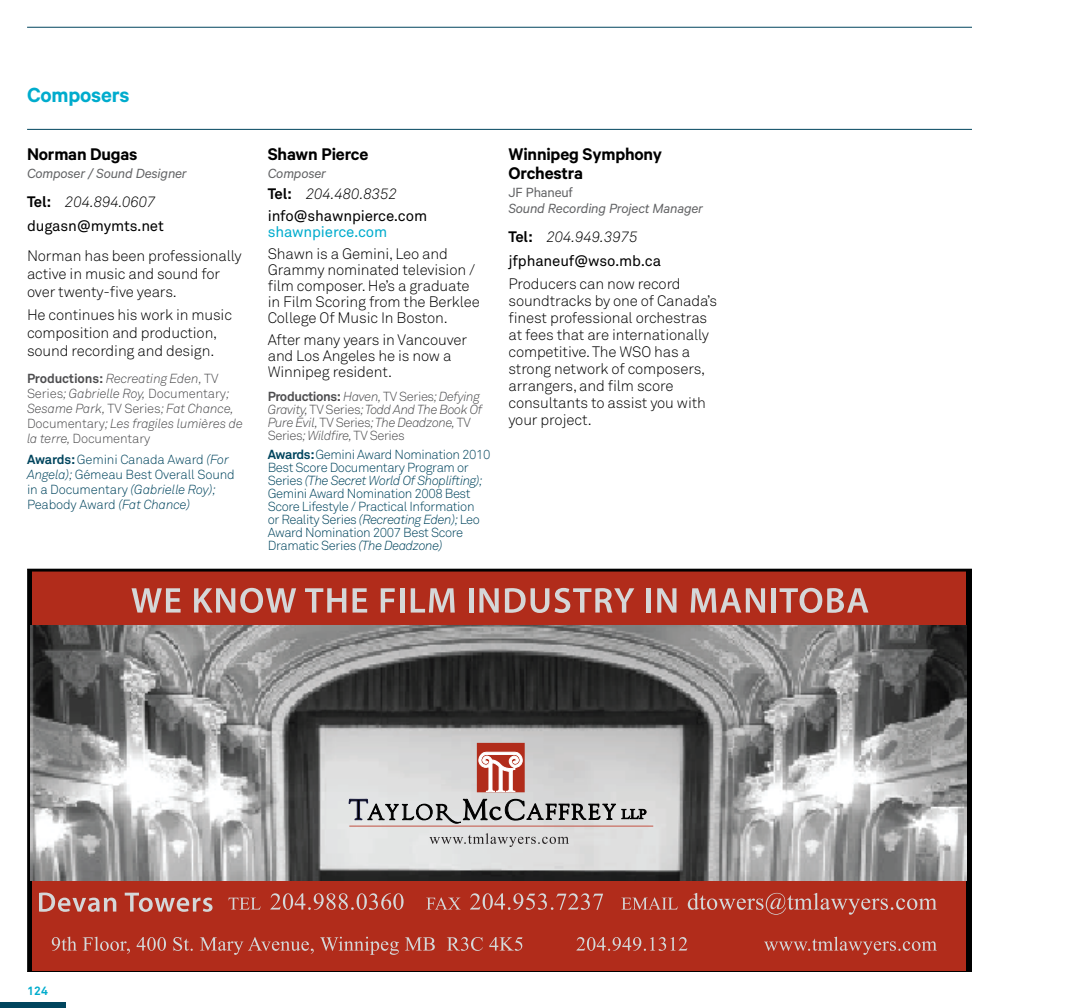
<style>
.page{position:relative;width:1080px;height:1008px;background:#fff}
.page>*{position:absolute;margin:0;border:0;box-sizing:border-box;transform-origin:0 0}
.t1{font:600 23px "Calibre";letter-spacing:-.01em;color:#00accd}
.t2{font:600 19px/19px "Calibre";letter-spacing:-.01em;color:#000}
.t3{font:15px/17px "Akkurat Light Pro";letter-spacing:-.01em;color:#000}
.t4{font:italic 15px "Calibre";letter-spacing:-.01em;color:#636466}
.t5{font:15px "Akkurat Pro";letter-spacing:-.01em;color:#000}
.t6{font:italic 15px "Akkurat Light Pro";letter-spacing:-.01em;color:#000}
.t7{font:15px "Akkurat Pro";letter-spacing:-.01em;color:#00accd}
.t8{font:15px "Calibre";letter-spacing:-.01em;color:#636466}
.t9{font:italic 13px/15px "Akkurat Light Pro";letter-spacing:-.025em;color:#4d4d4f}
.t10{font:13px/13px "Akkurat Light Pro";letter-spacing:-.03em;color:#00455e}
.t11{font:13px/15px "Akkurat Light Pro";letter-spacing:-.01em;color:#00455e}
.t12{font:700 12px "Akkurat Pro";color:#00accd}
.s1{font-family:"Akkurat Pro";font-weight:700;font-style:normal}
.s2{font-style:normal}
.s3{font-family:"Akkurat Pro";font-weight:700}
.s4{font-style:italic}
</style>
<div class="page">
<div style="left:0;top:1002px;width:65px;height:6px;background:#00455e"></div>
<hr style="left:27px;top:129px;width:945px;height:1px;background:#00455e">
<hr style="left:27px;top:27px;width:945px;height:1px;background:#00455e">
<div style="left:30px;top:571px;width:938px;height:399px;background:#b12c1b"></div>
<img style="left:30px;top:626px;width:936px;height:255px">
<svg style="left:132px;top:588px;width:49px;height:25px"></svg>
<svg style="left:194px;top:588px;width:102px;height:25px;background:#c1786f"></svg>
<svg style="left:305px;top:588px;width:41px;height:25px"></svg>
<svg style="left:353px;top:588px;width:14px;height:25px"></svg>
<svg style="left:381px;top:588px;width:14px;height:25px"></svg>
<div style="left:400px;top:588px;width:5px;height:25px;background:#d5d7d8"></div>
<svg style="left:411px;top:588px;width:44px;height:25px"></svg>
<hr style="left:469px;top:588px;width:4px;height:25px;background:#d5d7d8">
<svg style="left:479px;top:588px;width:20px;height:25px"></svg>
<svg style="left:505px;top:588px;width:44px;height:25px"></svg>
<svg style="left:555px;top:588px;width:79px;height:25px;background:#be6e64"></svg>
<hr style="left:647px;top:588px;width:4px;height:25px;background:#d5d7d8">
<svg style="left:657px;top:588px;width:20px;height:25px"></svg>
<svg style="left:691px;top:588px;width:74px;height:25px;background:#c17c73"></svg>
<div style="left:771px;top:588px;width:5px;height:25px;background:#d5d7d8"></div>
<svg style="left:780px;top:588px;width:88px;height:25px;background:#bf736a"></svg>
<hr style="left:349px;top:826px;width:304px;height:1px;background:#c96f63">
<div style="left:477px;top:743px;width:47px;height:49px;background:#b12c1b"></div>
<svg style="left:349px;top:752px;width:297px;height:72px;background:#c7c0bf"></svg>
<svg style="left:429px;top:833px;width:140px;height:14px;background:#c3c3c3"></svg>
<svg style="left:39px;top:893px;width:77px;height:19px"></svg>
<svg style="left:125px;top:893px;width:88px;height:19px;background:#bd675c"></svg>
<svg style="left:229px;top:898px;width:32px;height:12px"></svg>
<svg style="left:270px;top:893px;width:134px;height:17px;background:#ba584b"></svg>
<svg style="left:426px;top:897px;width:35px;height:13px"></svg>
<svg style="left:470px;top:893px;width:133px;height:17px;background:#b85144"></svg>
<svg style="left:621px;top:897px;width:57px;height:13px"></svg>
<svg style="left:688px;top:893px;width:249px;height:22px;background:#b74a3c"></svg>
<svg style="left:52px;top:937px;width:25px;height:14px"></svg>
<svg style="left:83px;top:937px;width:47px;height:17px"></svg>
<svg style="left:137px;top:937px;width:29px;height:14px"></svg>
<svg style="left:173px;top:937px;width:20px;height:14px"></svg>
<svg style="left:200px;top:937px;width:114px;height:18px;background:#b74a3c"></svg>
<svg style="left:320px;top:937px;width:79px;height:18px"></svg>
<svg style="left:405px;top:937px;width:30px;height:14px"></svg>
<svg style="left:447px;top:937px;width:36px;height:14px"></svg>
<svg style="left:489px;top:937px;width:34px;height:14px"></svg>
<svg style="left:576px;top:937px;width:111px;height:14px;background:#b95346"></svg>
<svg style="left:764px;top:937px;width:173px;height:18px;background:#b6483a"></svg>
<h1 class="t1" style="left:27px;top:81px;width:104px">Composers</h1>
<p class="t2" style="left:27px;top:144px;width:112px">Norman Dugas</p>
<p class="t4" style="left:27px;top:164px;width:161px">Composer / Sound Designer</p>
<p class="t6" style="left:27px;top:193px;width:130px"><span class="s1">Tel:</span> 204.894.0607</p>
<p class="t5" style="left:27px;top:217px;width:138px">dugasn@mymts.net</p>
<p class="t3" style="left:27px;top:247px;width:216px;line-height:18px">Norman has been professionally active in music and sound for over twenty-five years.</p>
<p class="t3" style="left:27px;top:306px;width:207px;line-height:18px">He continues his work in music composition and production, sound recording and design.</p>
<p class="t9" style="left:27px;top:371px;width:217px"><span class="s1">Productions:</span> Recreating Eden, <span class="s2">TV Series</span>; Gabrielle Roy, <span class="s2">Documentary</span>; Sesame Park, <span class="s2">TV Series</span>; Fat Chance, <span class="s2">Documentary</span>; Les fragiles lumières de la terre, <span class="s2">Documentary</span></p>
<p class="t11" style="left:27px;top:452px;width:209px"><span class="s3">Awards:</span> Gemini Canada Award <span class="s4">(For<br>Angela);</span> Gémeau Best Overall Sound in a Documentary <span class="s4">(Gabrielle Roy);<br></span>Peabody Award <span class="s4">(Fat Chance)</span></p>
<p class="t2" style="left:268px;top:144px;width:102px">Shawn Pierce</p>
<p class="t4" style="left:268px;top:164px;width:60px">Composer</p>
<p class="t6" style="left:268px;top:185px;width:131px"><span class="s1">Tel:</span> 204.480.8352</p>
<p class="t5" style="left:268px;top:207px;width:161px">info@shawnpierce.com</p>
<p class="t7" style="left:268px;top:223px;width:121px">shawnpierce.com</p>
<p class="t3" style="left:268px;top:246px;width:214px;line-height:16px">Shawn is a Gemini, Leo and<br>Grammy nominated television / film composer. He’s a graduate in Film Scoring from the Berklee<br>College Of Music In Boston.</p>
<p class="t3" style="left:268px;top:332px;width:201px;line-height:16px">After many years in Vancouver and Los Angeles he is now a<br>Winnipeg resident.</p>
<p class="t9" style="left:268px;top:390px;width:216px;line-height:13px"><span class="s1">Productions:</span> Haven, <span class="s2">TV Series</span>; Defying Gravity, <span class="s2">TV Series</span>; Todd And The Book Of Pure Evil, <span class="s2">TV Series</span>; The Deadzone, <span class="s2">TV Series</span>; Wildfire, <span class="s2">TV Series</span></p>
<p class="t10" style="left:268px;top:448px;width:224px"><span class="s3">Awards:</span> Gemini Award Nomination 2010<br>Best Score Documentary Program or Series <span class="s4">(The Secret World Of Shoplifting); </span>Gemini Award Nomination 2008 Best Score Lifestyle / Practical Information<br>or Reality Series <span class="s4">(Recreating Eden);</span> Leo Award Nomination 2007 Best Score Dramatic Series <span class="s4">(The Deadzone)</span></p>
<p class="t2" style="left:508px;top:144px;width:155px">Winnipeg Symphony<br>Orchestra</p>
<p class="t8" style="left:508px;top:183px;width:66px">JF Phaneuf</p>
<p class="t4" style="left:508px;top:199px;width:196px">Sound Recording Project Manager</p>
<p class="t6" style="left:508px;top:228px;width:131px"><span class="s1">Tel:</span> 204.949.3975</p>
<p class="t5" style="left:508px;top:252px;width:154px">jfphaneuf@wso.mb.ca</p>
<p class="t3" style="left:508px;top:275px;width:210px">Producers can now record soundtracks by one of Canada’s finest professional orchestras at fees that are internationally competitive. The WSO has a strong network of composers, arrangers, and film score consultants to assist you with your project.</p>
<p class="t12" style="left:27px;top:983px;width:22px">124</p>
</div>
